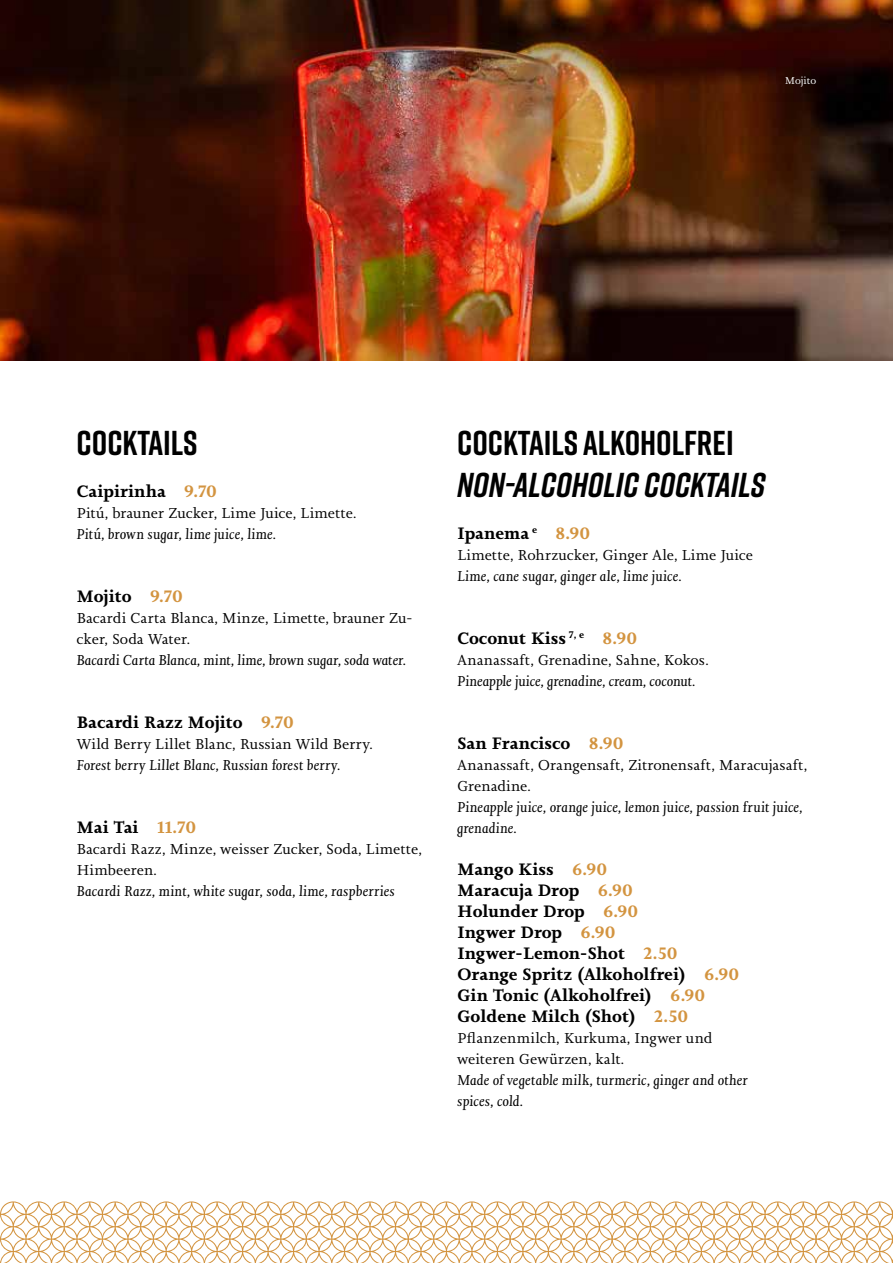
<style>
.page{position:relative;width:893px;height:1263px;background:#fff}
.page>*{position:absolute;margin:0;border:0;box-sizing:border-box;transform-origin:0 0}
.t1{font:700 34.5px "Rift";color:#000}
.t2{font:italic 700 34.5px "Rift";color:#000}
.t3{font:700 17.25px/21px "Joanna Nova";color:#000}
.t4{font:15px/21px "Joanna Nova";letter-spacing:.005em;color:#000}
.t5{font:italic 15px/21px "Joanna Nova";letter-spacing:.005em;color:#000}
.t6{font:10.5px "Joanna Nova";color:#fff}
.s1{color:#d39440}
</style>
<div class="page">
<svg style="left:0;top:1201px;width:893px;height:62px"></svg>
<img style="left:0;top:0;width:893px;height:360px">
<p class="t6" style="left:785px;top:74px;width:33px">Mojito</p>
<h1 class="t1" style="left:77px;top:418px;width:122px">COCKTAILS</h1>
<p class="t3" style="left:77px;top:480px;width:142px">Caipirinha <span class="s1">9.70</span></p>
<p class="t4" style="left:77px;top:502px;width:281px">Pitú, brauner Zucker, Lime Juice, Limette.</p>
<p class="t5" style="left:77px;top:523px;width:201px">Pitú, brown sugar, lime juice, lime.</p>
<p class="t3" style="left:77px;top:585px;width:108px">Mojito <span class="s1">9.70</span></p>
<p class="t4" style="left:77px;top:607px;width:337px">Bacardi Carta Blanca, Minze, Limette, brauner Zu&shy;cker, Soda Water.</p>
<p class="t5" style="left:77px;top:649px;width:331px">Bacardi Carta Blanca, mint, lime, brown sugar, soda water.</p>
<p class="t3" style="left:77px;top:711px;width:219px">Bacardi Razz Mojito <span class="s1">9.70</span></p>
<p class="t4" style="left:77px;top:733px;width:298px">Wild Berry Lillet Blanc, Russian Wild Berry.</p>
<p class="t5" style="left:77px;top:754px;width:265px">Forest berry Lillet Blanc, Russian forest berry.</p>
<p class="t3" style="left:77px;top:816px;width:121px">Mai Tai <span class="s1">11.70</span></p>
<p class="t4" style="left:77px;top:838px;width:347px">Bacardi Razz, Minze, weisser Zucker, Soda, Limette,<br>Himbeeren.</p>
<p class="t5" style="left:77px;top:880px;width:320px">Bacardi Razz, mint, white sugar, soda, lime, raspberries</p>
<h1 class="t1" style="left:457px;top:418px;width:278px">COCKTAILS ALKOHOLFREI</h1>
<h1 class="t2" style="left:457px;top:460px;width:310px">NON-ALCOHOLIC COCKTAILS</h1>
<p class="t3" style="left:457px;top:522px;width:135px">Ipanema <sup>e</sup> <span class="s1">8.90</span></p>
<p class="t4" style="left:457px;top:544px;width:297px">Limette, Rohrzucker, Ginger Ale, Lime Juice</p>
<p class="t5" style="left:457px;top:565px;width:226px">Lime, cane sugar, ginger ale, lime juice.</p>
<p class="t3" style="left:457px;top:627px;width:182px">Coconut Kiss <sup>7,</sup> <sup>e</sup> <span class="s1">8.90</span></p>
<p class="t4" style="left:457px;top:649px;width:253px">Ananassaft, Grenadine, Sahne, Kokos.</p>
<p class="t5" style="left:457px;top:670px;width:240px">Pineapple juice, grenadine, cream, coconut.</p>
<p class="t3" style="left:457px;top:732px;width:168px">San Francisco <span class="s1">8.90</span></p>
<p class="t4" style="left:457px;top:754px;width:352px">Ananassaft, Orangensaft, Zitronensaft, Maracujasaft,<br>Grenadine.</p>
<p class="t5" style="left:457px;top:796px;width:347px">Pineapple juice, orange juice, lemon juice, passion fruit juice, grenadine.</p>
<p class="t3" style="left:457px;top:858px;width:284px">Mango Kiss <span class="s1">6.90<br></span>Maracuja Drop <span class="s1">6.90<br></span>Holunder Drop <span class="s1">6.90<br></span>Ingwer Drop <span class="s1">6.90<br></span>Ingwer-Lemon-Shot <span class="s1">2.50<br></span>Orange Spritz (Alkoholfrei) <span class="s1">6.90<br></span>Gin Tonic (Alkoholfrei) <span class="s1">6.90<br></span>Goldene Milch (Shot) <span class="s1">2.50</span></p>
<p class="t4" style="left:457px;top:1027px;width:257px">Pflanzenmilch, Kurkuma, Ingwer und weiteren Gewürzen, kalt.</p>
<p class="t5" style="left:457px;top:1069px;width:292px">Made of vegetable milk, turmeric, ginger and other spices, cold.</p>
</div>
